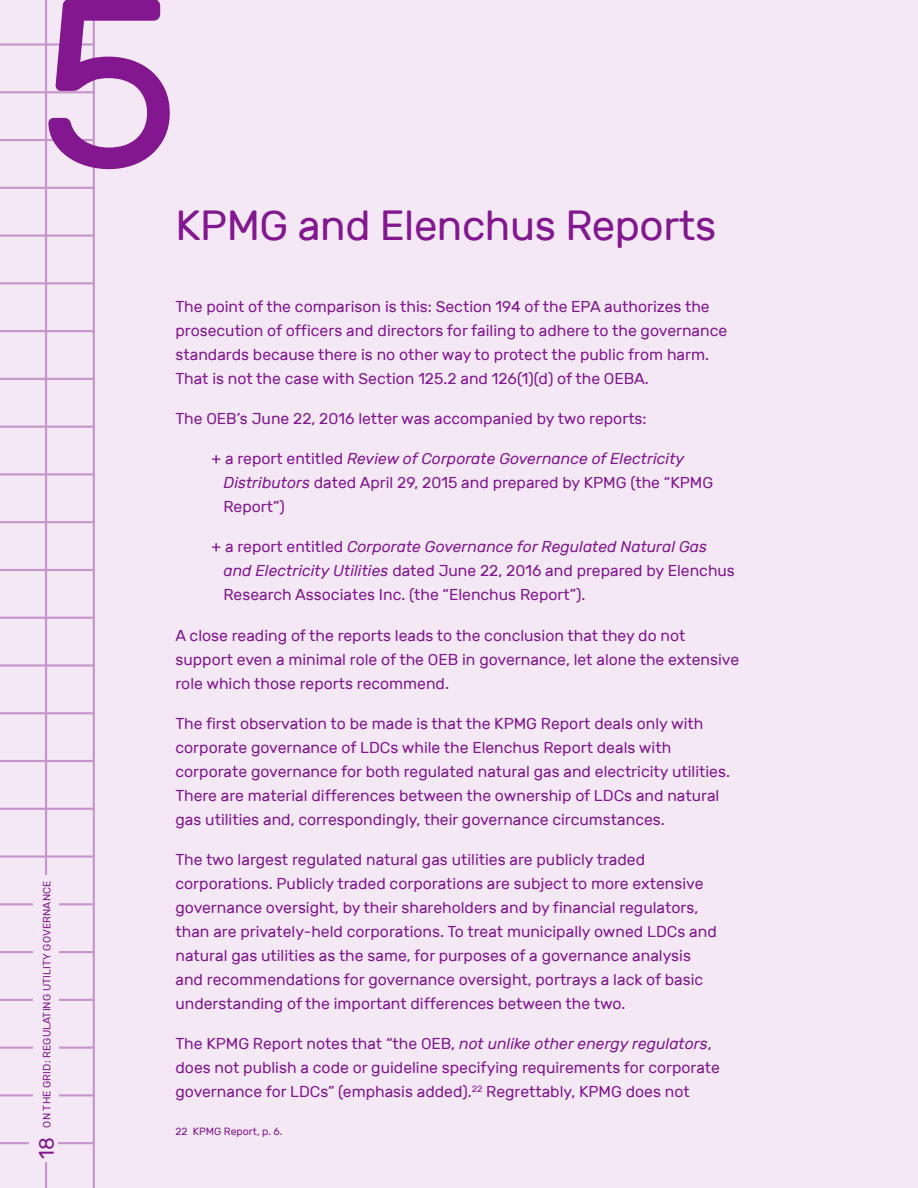
<style>
.page{position:relative;width:918px;height:1188px;background:#f3e8f4}
.page>*{position:absolute;margin:0;border:0;box-sizing:border-box;transform-origin:0 0}
.t1{font:239.4px "Rubik";color:#82178f}
.t2{font:42px "Rubik";letter-spacing:-.01em;color:#82178f}
.t3{font:15.75px/24px "Rubik";color:#82178f}
.t4{font:10.5px "Rubik";letter-spacing:.01em;color:#82178f}
.s1{font-size:21px}
.s2{font-style:italic}
</style>
<div class="page">
<hr style="left:0;top:43px;width:94px;height:3px;background:#82178f">
<hr style="left:0;top:91px;width:94px;height:2px;background:#82178f">
<hr style="left:0;top:139px;width:94px;height:2px;background:#82178f">
<hr style="left:0;top:187px;width:94px;height:2px;background:#82178f">
<hr style="left:0;top:234px;width:94px;height:3px;background:#82178f">
<hr style="left:0;top:282px;width:94px;height:2px;background:#82178f">
<hr style="left:0;top:330px;width:94px;height:2px;background:#82178f">
<hr style="left:0;top:378px;width:94px;height:2px;background:#82178f">
<hr style="left:0;top:426px;width:94px;height:2px;background:#82178f">
<hr style="left:0;top:473px;width:94px;height:2px;background:#82178f">
<hr style="left:0;top:521px;width:94px;height:2px;background:#82178f">
<hr style="left:0;top:569px;width:94px;height:2px;background:#82178f">
<hr style="left:0;top:617px;width:94px;height:2px;background:#82178f">
<hr style="left:0;top:664px;width:94px;height:3px;background:#82178f">
<hr style="left:0;top:712px;width:94px;height:2px;background:#82178f">
<hr style="left:0;top:760px;width:94px;height:2px;background:#82178f">
<hr style="left:0;top:808px;width:94px;height:2px;background:#82178f">
<hr style="left:0;top:855px;width:94px;height:3px;background:#82178f">
<hr style="left:0;top:903px;width:94px;height:2px;background:#82178f">
<hr style="left:0;top:951px;width:94px;height:2px;background:#82178f">
<hr style="left:0;top:999px;width:94px;height:2px;background:#82178f">
<hr style="left:0;top:1047px;width:94px;height:2px;background:#82178f">
<hr style="left:0;top:1094px;width:94px;height:2px;background:#82178f">
<hr style="left:0;top:1142px;width:94px;height:2px;background:#82178f">
<hr style="left:93px;top:0;width:2px;height:1188px;background:#82178f">
<hr style="left:45px;top:0;width:2px;height:1188px;background:#82178f">
<hr style="left:0;top:0;width:1px;height:1188px;background:#82178f">
<div style="left:30px;top:1128px;width:28px;height:34px;background:#f3e8f4"></div>
<div style="left:33px;top:875px;width:25px;height:256px;background:#f3e8f4"></div>
<h1 class="t1" style="left:38px;top:-49px;width:144px">5</h1>
<h2 class="t2" style="left:176px;top:202px;width:543px">KPMG and Elenchus Reports</h2>
<p class="t4" style="left:41px;top:1159px;width:280px;rotate:-90deg"><span class="s1">18</span> ON THE GRID: REGULATING UTILITY GOVERNANCE</p>
<p class="t3" style="left:176px;top:295px;width:553px">The point of the comparison is this: Section 194 of the EPA authorizes the prosecution of officers and directors for failing to adhere to the governance standards because there is no other way to protect the public from harm.<br>That is not the case with Section 125.2 and 126(1)(d) of the OEBA.</p>
<p class="t3" style="left:176px;top:407px;width:473px">The OEB’s June 22, 2016 letter was accompanied by two reports:</p>
<p class="t3" style="left:224px;top:447px;width:491px;text-indent:-12px">+ a report entitled <span class="s2">Review of Corporate Governance of Electricity<br>Distributors</span> dated April 29, 2015 and prepared by KPMG (the “KPMG<br>Report”)</p>
<p class="t3" style="left:224px;top:535px;width:513px;text-indent:-12px">+ a report entitled <span class="s2">Corporate Governance for Regulated Natural Gas and Electricity Utilities</span> dated June 22, 2016 and prepared by Elenchus<br>Research Associates Inc. (the “Elenchus Report”).</p>
<p class="t3" style="left:176px;top:623px;width:565px">A close reading of the reports leads to the conclusion that they do not support even a minimal role of the OEB in governance, let alone the extensive role which those reports recommend.</p>
<p class="t3" style="left:176px;top:712px;width:556px">The first observation to be made is that the KPMG Report deals only with corporate governance of LDCs while the Elenchus Report deals with corporate governance for both regulated natural gas and electricity utilities.<br>There are material differences between the ownership of LDCs and natural gas utilities and, correspondingly, their governance circumstances.</p>
<p class="t3" style="left:176px;top:848px;width:543px">The two largest regulated natural gas utilities are publicly traded corporations. Publicly traded corporations are subject to more extensive governance oversight, by their shareholders and by financial regulators, than are privately-held corporations. To treat municipally owned LDCs and natural gas utilities as the same, for purposes of a governance analysis and recommendations for governance oversight, portrays a lack of basic understanding of the important differences between the two.</p>
<p class="t3" style="left:176px;top:1032px;width:546px">The KPMG Report notes that “the OEB, <span class="s2">not unlike other energy regulators</span>, does not publish a code or guideline specifying requirements for corporate governance for LDCs” (emphasis added).<sup>22</sup> Regrettably, KPMG does not</p>
<p class="t4" style="left:176px;top:1126px;width:108px">22 KPMG Report, p. 6.</p>
</div>
